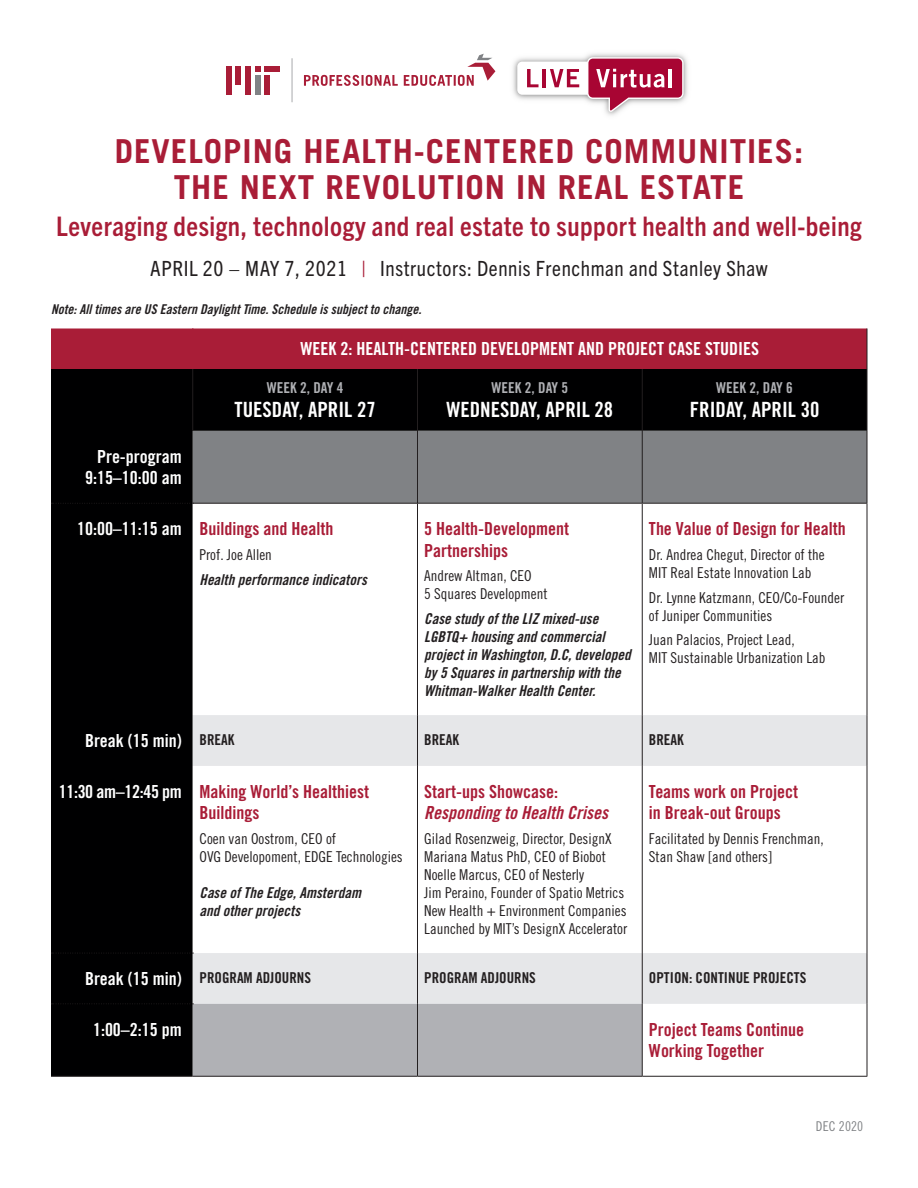
<style>
.page{position:relative;width:918px;height:1188px;background:#fff}
.page>*{position:absolute;margin:0;border:0;box-sizing:border-box;transform-origin:0 0}
.t1{font:700 33px "Trade Gothic LT Std";letter-spacing:.03em;color:#a91d37}
.t2{font:700 condensed 27px "Trade Gothic Next LT Pro";letter-spacing:.02em;color:#a91d37}
.t3{font:condensed 21px "Trade Gothic Next LT Pro";letter-spacing:.03em;color:#231f20}
.t4{font:21px "Trade Gothic LT Std Bd Cn 20";color:#fff}
.t5{font:18px/21.6px "Trade Gothic LT Std Bd Cn 20";color:#a91d37}
.t6{font:18px "Trade Gothic LT Std Bd Cn 20";color:#fff}
.t7{font:18px/21.6px "Trade Gothic LT Std Bd Cn 20 Obl";color:#a91d37}
.t8{font:18px "Trade Gothic LT Std Bd Cn 20";letter-spacing:-.02em;color:#fff}
.t9{font:15px/18px "Trade Gothic LT Std Cn 18";color:#231f20}
.t10{font:15px/18px "Trade Gothic LT Std Bd Cn 20 Obl";color:#231f20}
.t11{font:15px "Trade Gothic LT Std Bd Cn 20";color:#231f20}
.t12{font:15px "Trade Gothic LT Std Bd Cn 20";color:#b0b1b5}
.t13{font:13.5px "Trade Gothic LT Std Bd Cn 20 Obl";color:#231f20}
.Course_overview{font:13.5px "Trade Gothic LT Std Cn 18";letter-spacing:.01em;color:#808285}
.s1{color:#a91d37}
.s2{font-family:"Trade Gothic LT Std Bd Cn 20"}
</style>
<div class="page">
<div style="left:51px;top:328px;width:816px;height:41px;background:#a91d37"></div>
<div style="left:51px;top:369px;width:816px;height:634px;background:#000001"></div>
<div style="left:193px;top:431px;width:224px;height:72px;background:#808285"></div>
<div style="left:418px;top:431px;width:449px;height:72px;background:#808285"></div>
<svg style="left:193px;top:504px;width:674px;height:211px"></svg>
<svg style="left:193px;top:715px;width:674px;height:289px"></svg>
<hr style="left:192px;top:328px;width:2px;height:41px;background:#a91d37">
<svg style="left:51px;top:953px;width:142px;height:1px"></svg>
<svg style="left:51px;top:1003px;width:591px;height:73px;background:#838487"></svg>
<svg style="left:51px;top:503px;width:142px;height:1px"></svg>
<hr style="left:193px;top:503px;width:224px;height:1px;background:#231f20">
<hr style="left:418px;top:503px;width:224px;height:1px;background:#231f20">
<hr style="left:643px;top:503px;width:224px;height:1px;background:#231f20">
<hr style="left:417px;top:431px;width:1px;height:72px;background:#231f20">
<hr style="left:642px;top:431px;width:1px;height:72px;background:#231f20">
<hr style="left:417px;top:503px;width:1px;height:212px;background:#231f20">
<hr style="left:642px;top:503px;width:1px;height:212px;background:#231f20">
<hr style="left:417px;top:715px;width:1px;height:51px;background:#231f20">
<hr style="left:642px;top:715px;width:1px;height:51px;background:#231f20">
<hr style="left:417px;top:766px;width:1px;height:187px;background:#231f20">
<hr style="left:642px;top:766px;width:1px;height:187px;background:#231f20">
<hr style="left:417px;top:953px;width:1px;height:51px;background:#231f20">
<hr style="left:642px;top:953px;width:1px;height:51px;background:#231f20">
<hr style="left:417px;top:1004px;width:1px;height:72px;background:#231f20">
<hr style="left:642px;top:1004px;width:1px;height:72px;background:#231f20">
<hr style="left:192px;top:369px;width:1px;height:62px;background:#231f20">
<hr style="left:417px;top:369px;width:1px;height:62px;background:#231f20">
<hr style="left:642px;top:369px;width:1px;height:62px;background:#231f20">
<hr style="left:867px;top:369px;width:1px;height:62px;background:#231f20">
<hr style="left:867px;top:328px;width:1px;height:41px;background:#231f20">
<hr style="left:867px;top:504px;width:1px;height:211px;background:#231f20">
<hr style="left:867px;top:766px;width:1px;height:187px;background:#231f20">
<hr style="left:867px;top:1004px;width:1px;height:72px;background:#231f20">
<hr style="left:51px;top:1076px;width:142px;height:1px;background:#231f20">
<hr style="left:193px;top:1076px;width:224px;height:1px;background:#231f20">
<hr style="left:417px;top:1076px;width:225px;height:1px;background:#231f20">
<hr style="left:642px;top:1076px;width:225px;height:1px;background:#231f20">
<hr style="left:867px;top:431px;width:1px;height:72px;background:#231f20">
<hr style="left:867px;top:715px;width:1px;height:51px;background:#231f20">
<hr style="left:867px;top:953px;width:1px;height:51px;background:#231f20">
<svg style="left:292px;top:58px;width:1px;height:44px"></svg>
<div style="left:226px;top:66px;width:6px;height:28px;background:#a91d37"></div>
<div style="left:235px;top:66px;width:6px;height:19px;background:#a91d37"></div>
<div style="left:245px;top:66px;width:6px;height:28px;background:#a91d37"></div>
<div style="left:255px;top:75px;width:6px;height:19px;background:#808285"></div>
<div style="left:264px;top:75px;width:6px;height:19px;background:#a91d37"></div>
<div style="left:265px;top:66px;width:15px;height:6px;background:#a91d37"></div>
<svg style="left:255px;top:66px;width:6px;height:6px"></svg>
<svg style="left:304px;top:54px;width:191px;height:32px"></svg>
<img style="left:513px;top:53px;width:175px;height:63px">
<div style="left:517px;top:62px;width:84px;height:33px;background:#fff;border-radius:5px"></div>
<svg style="left:527px;top:69px;width:12px;height:18px"></svg>
<hr style="left:543px;top:69px;width:3px;height:18px;background:#a80533">
<svg style="left:550px;top:69px;width:29px;height:18px"></svg>
<svg style="left:587px;top:57px;width:97px;height:55px"></svg>
<hr style="left:669px;top:69px;width:3px;height:18px;background:#fff">
<p class="t1" style="left:115px;top:131px;width:690px">DEVELOPING HEALTH-CENTERED COMMUNITIES:</p>
<p class="t1" style="left:174px;top:167px;width:572px">THE NEXT REVOLUTION IN REAL ESTATE</p>
<p class="t2" style="left:56px;top:208px;width:807px">Leveraging design, technology and real estate to support health and well-being</p>
<p class="t3" style="left:150px;top:254px;width:619px">APRIL 20 – MAY 7, 2021 <span class="s1">|</span> Instructors: Dennis Frenchman and Stanley Shaw</p>
<p class="t13" style="left:51px;top:301px;width:372px">Note: All times are US Eastern Daylight Time. Schedule is subject to change.</p>
<p class="t6" style="left:301px;top:338px;width:460px">WEEK 2: HEALTH-CENTERED DEVELOPMENT AND PROJECT CASE STUDIES</p>
<p class="t12" style="left:267px;top:379px;width:78px">WEEK 2, DAY 4</p>
<p class="t4" style="left:235px;top:397px;width:143px">TUESDAY, APRIL 27</p>
<p class="t12" style="left:716px;top:379px;width:78px">WEEK 2, DAY 6</p>
<p class="t4" style="left:690px;top:397px;width:131px">FRIDAY, APRIL 30</p>
<p class="t12" style="left:492px;top:379px;width:78px">WEEK 2, DAY 5</p>
<p class="t4" style="left:446px;top:397px;width:168px">WEDNESDAY, APRIL 28</p>
<p class="t6" style="left:97px;top:445px;width:86px">Pre-program</p>
<p class="t6" style="left:85px;top:467px;width:98px">9:15–10:00 am</p>
<p class="t6" style="left:77px;top:518px;width:106px">10:00–11:15 am</p>
<p class="t5" style="left:200px;top:518px;width:135px">Buildings and Health</p>
<p class="t9" style="left:200px;top:545px;width:74px">Prof. Joe Allen</p>
<p class="t10" style="left:200px;top:570px;width:169px">Health performance indicators</p>
<p class="t5" style="left:424px;top:518px;width:146px">5 Health-Development<br>Partnerships</p>
<p class="t9" style="left:424px;top:567px;width:125px">Andrew Altman, CEO<br>5 Squares Development</p>
<p class="t10" style="left:424px;top:610px;width:208px">Case study of the LIZ mixed-use LGBTQ+ housing and commercial project in Washington, D.C, developed by 5 Squares in partnership with the Whitman-Walker Health Center.</p>
<p class="t5" style="left:649px;top:518px;width:198px">The Value of Design for Health</p>
<p class="t9" style="left:649px;top:545px;width:177px">Dr. Andrea Chegut, Director of the<br>MIT Real Estate Innovation Lab</p>
<p class="t9" style="left:649px;top:588px;width:197px">Dr. Lynne Katzmann, CEO/Co-Founder of Juniper Communities</p>
<p class="t9" style="left:649px;top:631px;width:178px">Juan Palacios, Project Lead,<br>MIT Sustainable Urbanization Lab</p>
<p class="t6" style="left:85px;top:730px;width:98px">Break (15 min)</p>
<p class="t11" style="left:200px;top:730px;width:36px">BREAK</p>
<p class="t11" style="left:424px;top:730px;width:36px">BREAK</p>
<p class="t11" style="left:649px;top:730px;width:36px">BREAK</p>
<p class="t8" style="left:59px;top:780px;width:125px">11:30 am–12:45 pm</p>
<p class="t5" style="left:200px;top:780px;width:171px">Making World’s Healthiest<br>Buildings</p>
<p class="t9" style="left:200px;top:830px;width:205px">Coen van Oostrom, CEO of<br>OVG Developoment, EDGE Technologies</p>
<p class="t10" style="left:200px;top:884px;width:163px">Case of The Edge, Amsterdam and other projects</p>
<p class="t7" style="left:424px;top:781px;width:185px"><span class="s2">Start-ups Showcase:<br></span>Responding to Health Crises</p>
<p class="t9" style="left:424px;top:830px;width:189px">Gilad Rosenzweig, Director, DesignX<br>Mariana Matus PhD, CEO of Biobot</p>
<p class="t9" style="left:424px;top:866px;width:161px">Noelle Marcus, CEO of Nesterly</p>
<p class="t9" style="left:424px;top:884px;width:204px">Jim Peraino, Founder of Spatio Metrics<br>New Health + Environment Companies<br>Launched by MIT’s DesignX Accelerator</p>
<p class="t5" style="left:649px;top:780px;width:151px">Teams work on Project in Break-out Groups</p>
<p class="t9" style="left:649px;top:830px;width:176px">Facilitated by Dennis Frenchman,<br>Stan Shaw [and others]</p>
<p class="t6" style="left:85px;top:968px;width:98px">Break (15 min)</p>
<p class="t11" style="left:200px;top:968px;width:113px">PROGRAM ADJOURNS</p>
<p class="t11" style="left:424px;top:968px;width:113px">PROGRAM ADJOURNS</p>
<p class="t11" style="left:649px;top:968px;width:159px">OPTION: CONTINUE PROJECTS</p>
<p class="t6" style="left:93px;top:1018px;width:90px">1:00–2:15 pm</p>
<p class="t5" style="left:649px;top:1018px;width:157px">Project Teams Continue<br>Working Together</p>
<p class="Course_overview" style="left:816px;top:1118px;width:49px">DEC 2020</p>
</div>
